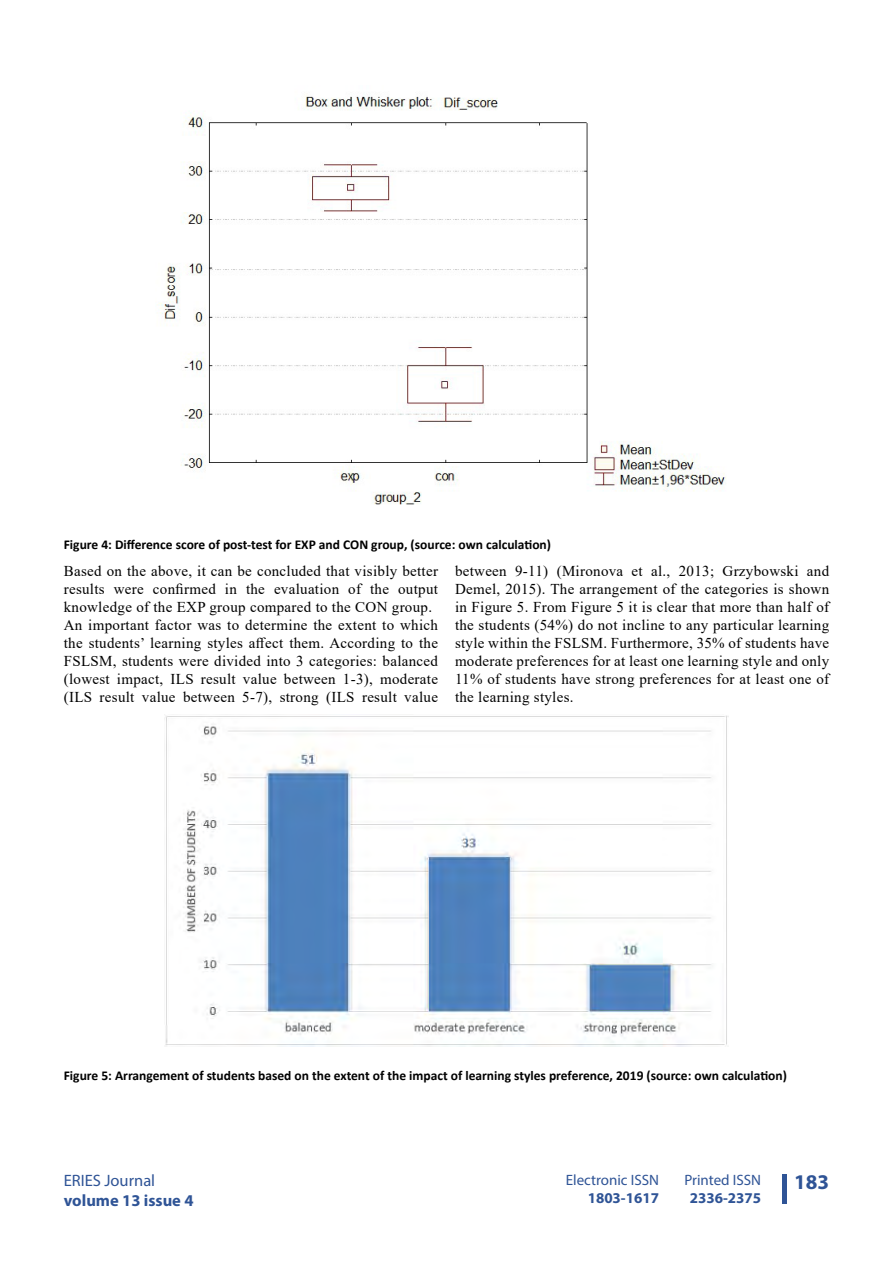
<style>
.page{position:relative;width:893px;height:1263px;background:#fff}
.page>*{position:absolute;margin:0;border:0;box-sizing:border-box;transform-origin:0 0}
.t1{font:700 21px "Myriad Pro";color:#2f5496}
.t2{font:700 16.5px "Myriad Pro";color:#2f5496}
.t3{font:16.5px "Myriad Pro";color:#2f5496}
.t4{font:15px/18px "Times New Roman";letter-spacing:.02em;color:#000}
.t5{font:15px "Myriad Pro";color:#2f5496}
.t6{font:700 15px "Myriad Pro";color:#2f5496}
.t7{font:700 13.5px "Calibri";color:#000}
</style>
<div class="page">
<div style="left:782px;top:1174px;width:5px;height:29px;background:#2f5496"></div>
<img style="left:159px;top:95px;width:567px;height:410px">
<img style="left:165px;top:715px;width:563px;height:331px">
<p class="t7" style="left:64px;top:535px;width:489px">Figure 4: Difference score of post-test for EXP and CON group, (source: own calculation)</p>
<p class="t4" style="left:64px;top:562px;width:376px">Based on the above, it can be concluded that visibly better results were confirmed in the evaluation of the output knowledge of the EXP group compared to the CON group.<br>An important factor was to determine the extent to which the students’ learning styles affect them. According to the FSLSM, students were divided into 3 categories: balanced (lowest impact, ILS result value between 1-3), moderate (ILS result value between 5-7), strong (ILS result value</p>
<p class="t4" style="left:455px;top:562px;width:376px;text-align:justify">between 9-11) (Mironova et al., 2013; Grzybowski and Demel, 2015). The arrangement of the categories is shown in Figure 5. From Figure 5 it is clear that more than half of the students (54%) do not incline to any particular learning style within the FSLSM. Furthermore, 35% of students have moderate preferences for at least one learning style and only 11% of students have strong preferences for at least one of the learning styles.</p>
<p class="t7" style="left:64px;top:1066px;width:725px">Figure 5: Arrangement of students based on the extent of the impact of learning styles preference, 2019 (source: own calculation)</p>
<p class="t3" style="left:64px;top:1170px;width:93px">ERIES Journal</p>
<p class="t2" style="left:64px;top:1189px;width:131px">volume 13 issue 4</p>
<p class="t5" style="left:566px;top:1171px;width:95px">Electronic ISSN</p>
<h1 class="t1" style="left:794px;top:1169px;width:36px">183</h1>
<p class="t6" style="left:588px;top:1188px;width:73px">1803-1617</p>
<p class="t5" style="left:684px;top:1171px;width:78px">Printed ISSN</p>
<p class="t6" style="left:690px;top:1188px;width:73px">2336-2375</p>
</div>
